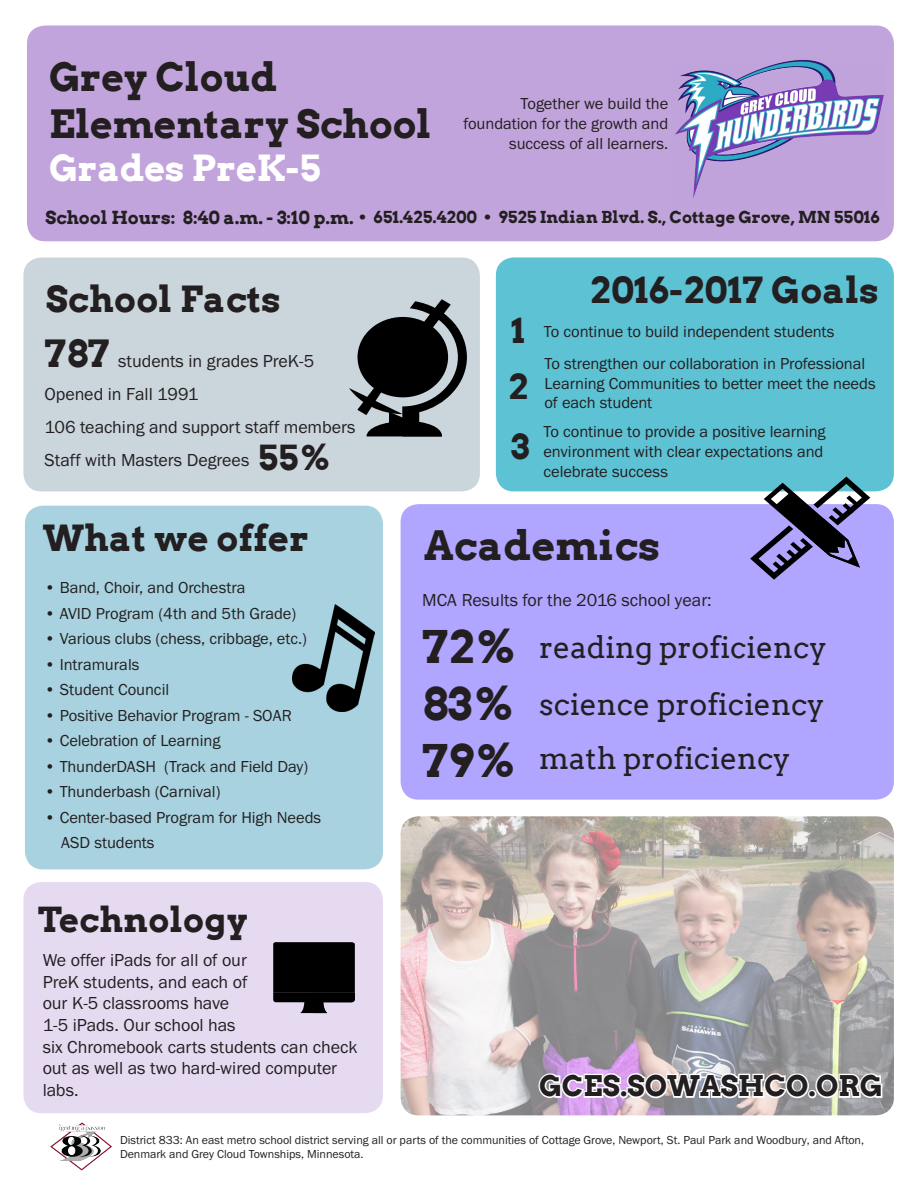
<style>
.page{position:relative;width:918px;height:1188px;background:#fff}
.page>*{position:absolute;margin:0;border:0;box-sizing:border-box;transform-origin:0 0}
.t1{font:700 45px "Arvo";color:#231f20}
.t2{font:700 40.5px "Arvo";letter-spacing:.01em;color:#231f20}
.t3{font:700 39px "Arvo";color:#231f20}
.t4{font:700 36px "Arvo";letter-spacing:.01em;color:#231f20}
.t5{font:700 36px "Arvo";color:#fff}
.t6{font:700 34.5px "Arvo";letter-spacing:.01em;color:#231f20}
.t7{font:30px "Arvo";color:#231f20}
.t8{font:700 28.5px "Arvo";color:#231f20}
.t9{font:18px/21.6px "Franklin Gothic FS";color:#231f20}
.t10{font:16.5px/19.8px "Franklin Gothic FS";letter-spacing:-.005em;color:#231f20}
.t11{font:700 16.5px "Arvo";color:#231f20}
.t12{font:12px "Franklin Gothic FS";color:#231f20}
.s1{font-size:18px}
.s2{font-family:"Arvo";font-weight:700;font-size:37.5px}
</style>
<div class="page">
<div style="left:496px;top:257px;width:398px;height:234px;background:#5dc2d4;border-radius:18px"></div>
<div style="left:27px;top:26px;width:867px;height:215px;background:#c2a4dd;border-radius:18px"></div>
<img style="left:401px;top:816px;width:493px;height:299px">
<div style="left:23px;top:257px;width:457px;height:234px;background:#cbd5dc;border-radius:18px"></div>
<div style="left:401px;top:504px;width:493px;height:296px;background:#b0a5ff;border-radius:18px"></div>
<div style="left:25px;top:506px;width:358px;height:363px;background:#a8d2df;border-radius:18px"></div>
<div style="left:23px;top:882px;width:360px;height:231px;background:#e6daf1;border-radius:18px"></div>
<svg style="left:273px;top:942px;width:82px;height:71px;background:#1b1a1c"></svg>
<svg style="left:349px;top:299px;width:118px;height:137px"></svg>
<div style="left:358px;top:317px;width:90px;height:80px;background:#000;border-radius:50%"></div>
<svg style="left:537px;top:1071px;width:347px;height:31px"></svg>
<svg style="left:750px;top:477px;width:120px;height:103px"></svg>
<img style="left:293px;top:604px;width:82px;height:108px">
<img style="left:50px;top:1122px;width:62px;height:49px">
<img style="left:675px;top:59px;width:209px;height:139px">
<p class="t3" style="left:49px;top:53px;width:229px">Grey Cloud</p>
<p class="t3" style="left:49px;top:99px;width:384px">Elementary School</p>
<p class="t5" style="left:49px;top:146px;width:273px">Grades PreK-5</p>
<p class="t10" style="left:464px;top:94px;width:206px;text-align:right">Together we build the foundation for the growth and success of all learners.</p>
<p class="t11" style="left:45px;top:207px;width:836px"><span class="s1">School Hours: 8:40 a.m. - 3:10 p.m.</span> • 651.425.4200 • 9525 Indian Blvd. S., Cottage Grove, MN 55016</p>
<p class="t4" style="left:46px;top:276px;width:236px">School Facts</p>
<p class="t9" style="left:45px;top:351px;width:271px"><span class="s2">787</span> students in grades PreK-5</p>
<p class="t9" style="left:45px;top:384px;width:155px">Opened in Fall 1991</p>
<p class="t9" style="left:45px;top:417px;width:312px">106 teaching and support staff members</p>
<p class="t9" style="left:45px;top:450px;width:206px">Staff with Masters Degrees</p>
<p class="t6" style="left:258px;top:436px;width:73px">55%</p>
<p class="t4" style="left:590px;top:268px;width:291px">2016-2017 Goals</p>
<p class="t6" style="left:511px;top:309px;width:15px">1</p>
<p class="t10" style="left:544px;top:322px;width:292px">To continue to build independent students</p>
<p class="t6" style="left:508px;top:365px;width:21px">2</p>
<p class="t6" style="left:511px;top:425px;width:20px">3</p>
<p class="t10" style="left:545px;top:354px;width:333px">To strengthen our collaboration in Professional<br>Learning Communities to better meet the needs of each student</p>
<p class="t10" style="left:544px;top:422px;width:284px">To continue to provide a positive learning environment with clear expectations and</p>
<p class="t10" style="left:544px;top:462px;width:126px">celebrate success</p>
<p class="t4" style="left:43px;top:516px;width:268px">What we offer</p>
<p class="t2" style="left:424px;top:520px;width:237px">Academics</p>
<p class="t10" style="left:45px;top:578px;width:203px">• Band, Choir, and Orchestra</p>
<p class="t10" style="left:45px;top:604px;width:253px">• AVID Program (4th and 5th Grade)</p>
<p class="t10" style="left:45px;top:629px;width:264px">• Various clubs (chess, cribbage, etc.)</p>
<p class="t10" style="left:45px;top:655px;width:96px">• Intramurals</p>
<p class="t10" style="left:45px;top:680px;width:126px">• Student Council</p>
<p class="t10" style="left:45px;top:706px;width:249px">• Positive Behavior Program - SOAR</p>
<p class="t10" style="left:45px;top:731px;width:177px">• Celebration of Learning</p>
<p class="t10" style="left:45px;top:757px;width:265px">• ThunderDASH (Track and Field Day)</p>
<p class="t10" style="left:45px;top:782px;width:178px">• Thunderbash (Carnival)</p>
<p class="t10" style="left:61px;top:805px;width:262px;line-height:25.5px;text-indent:-16px">• Center-based Program for High Needs<br>ASD students</p>
<p class="t6" style="left:38px;top:898px;width:211px">Technology</p>
<p class="t9" style="left:43px;top:950px;width:316px">We offer iPads for all of our<br>PreK students, and each of<br>our K-5 classrooms have<br>1-5 iPads. Our school has<br>six Chromebook carts students can check out as well as two hard-wired computer labs.</p>
<p class="t9" style="left:422px;top:590px;width:291px">MCA Results for the 2016 school year:</p>
<p class="t1" style="left:422px;top:619px;width:94px">72%</p>
<p class="t7" style="left:539px;top:629px;width:289px">reading proficiency</p>
<p class="t1" style="left:422px;top:676px;width:92px">83%</p>
<p class="t7" style="left:539px;top:686px;width:287px">science proficiency</p>
<p class="t1" style="left:422px;top:732px;width:93px">79%</p>
<p class="t7" style="left:539px;top:740px;width:253px">math proficiency</p>
<p class="t8" style="left:539px;top:1068px;width:345px">GCES.SOWASHCO.ORG</p>
<p class="t12" style="left:120px;top:1133px;width:746px">District 833: An east metro school district serving all or parts of the communities of Cottage Grove, Newport, St. Paul Park and Woodbury, and Afton,</p>
<p class="t12" style="left:120px;top:1148px;width:245px">Denmark and Grey Cloud Townships, Minnesota.</p>
</div>
